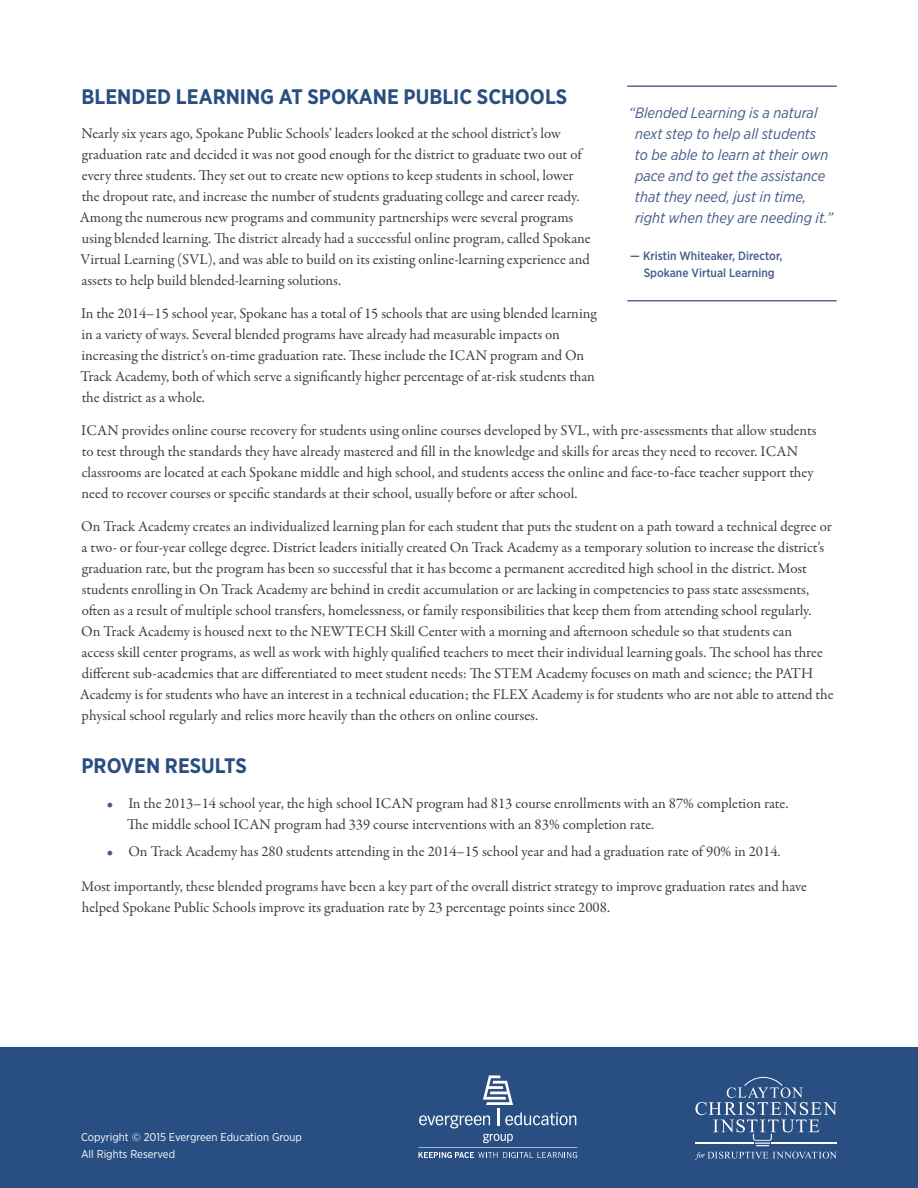
<style>
.page{position:relative;width:918px;height:1188px;background:#fff}
.page>*{position:absolute;margin:0;border:0;box-sizing:border-box;transform-origin:0 0}
.t1{font:700 21px "Gotham Narrow";color:#294e81}
.t2{font:15px/21px "Garamond Premr Pro";color:#3e3e3f}
.t3{font:italic 15px/21px "Gotham Narrow";color:#465a8a}
.t4{font:500 12px/16.5px "Gotham Narrow";color:#465a8a;text-align:center}
.t5{font:11.25px/16.5px "Gotham Narrow";color:#fff}
.s1{color:#465a8a}
</style>
<div class="page">
<hr style="left:627px;top:85px;width:210px;height:2px;background:#5b6693">
<hr style="left:627px;top:300px;width:210px;height:2px;background:#5b6693">
<div style="left:0;top:1050px;width:918px;height:138px;background:#294e81"></div>
<hr style="left:0;top:1047px;width:918px;height:3px;background:#294e81">
<svg style="left:695px;top:1152px;width:142px;height:8px"></svg>
<svg style="left:695px;top:1077px;width:142px;height:69px;background:#456591"></svg>
<svg style="left:419px;top:1075px;width:157px;height:53px;background:#426390"></svg>
<svg style="left:418px;top:1134px;width:159px;height:24px;background:#446491"></svg>
<h1 class="t1" style="left:82px;top:83px;width:487px">BLENDED LEARNING AT SPOKANE PUBLIC SCHOOLS</h1>
<p class="t2" style="left:80px;top:123px;width:512px">Nearly six years ago, Spokane Public Schools’ leaders looked at the school district’s low graduation rate and decided it was not good enough for the district to graduate two out of every three students. They set out to create new options to keep students in school, lower the dropout rate, and increase the number of students graduating college and career ready.<br>Among the numerous new programs and community partnerships were several programs using blended learning. The district already had a successful online program, called Spokane Virtual Learning (SVL), and was able to build on its existing online-learning experience and assets to help build blended-learning solutions.</p>
<p class="t2" style="left:81px;top:303px;width:518px">In the 2014–15 school year, Spokane has a total of 15 schools that are using blended learning in a variety of ways. Several blended programs have already had measurable impacts on increasing the district’s on-time graduation rate. These include the ICAN program and On Track Academy, both of which serve a significantly higher percentage of at-risk students than the district as a whole.</p>
<p class="t2" style="left:81px;top:420px;width:737px">ICAN provides online course recovery for students using online courses developed by SVL, with pre-assessments that allow students to test through the standards they have already mastered and fill in the knowledge and skills for areas they need to recover. ICAN classrooms are located at each Spokane middle and high school, and students access the online and face-to-face teacher support they need to recover courses or specific standards at their school, usually before or after school.</p>
<p class="t2" style="left:80px;top:516px;width:755px">On Track Academy creates an individualized learning plan for each student that puts the student on a path toward a technical degree or a two- or four-year college degree. District leaders initially created On Track Academy as a temporary solution to increase the district’s graduation rate, but the program has been so successful that it has become a permanent accredited high school in the district. Most students enrolling in On Track Academy are behind in credit accumulation or are lacking in competencies to pass state assessments, often as a result of multiple school transfers, homelessness, or family responsibilities that keep them from attending school regularly.<br>On Track Academy is housed next to the NEWTECH Skill Center with a morning and afternoon schedule so that students can<br>access skill center programs, as well as work with highly qualified teachers to meet their individual learning goals. The school has three different sub-academies that are differentiated to meet student needs: The STEM Academy focuses on math and science; the PATH Academy is for students who have an interest in a technical education; the FLEX Academy is for students who are not able to attend the physical school regularly and relies more heavily than the others on online courses.</p>
<h1 class="t1" style="left:82px;top:752px;width:167px">PROVEN RESULTS</h1>
<p class="t2" style="left:127px;top:793px;width:663px;text-indent:-21px"><span class="s1">•</span> In the 2013–14 school year, the high school ICAN program had 813 course enrollments with an 87% completion rate.<br>The middle school ICAN program had 339 course interventions with an 83% completion rate.</p>
<p class="t2" style="left:107px;top:841px;width:675px"><span class="s1">•</span> On Track Academy has 280 students attending in the 2014–15 school year and had a graduation rate of 90% in 2014.</p>
<p class="t2" style="left:81px;top:876px;width:727px">Most importantly, these blended programs have been a key part of the overall district strategy to improve graduation rates and have helped Spokane Public Schools improve its graduation rate by 23 percentage points since 2008.</p>
<p class="t3" style="left:635px;top:102px;width:200px;text-indent:-6px">“Blended Learning is a natural next step to help all students<br>to be able to learn at their own pace and to get the assistance that they need, just in time, right when they are needing it.”</p>
<p class="t4" style="left:630px;top:247px;width:154px">— Kristin Whiteaker, Director,<br>Spokane Virtual Learning</p>
<p class="t5" style="left:81px;top:1129px;width:222px">Copyright © 2015 Evergreen Education Group<br>All Rights Reserved</p>
</div>
